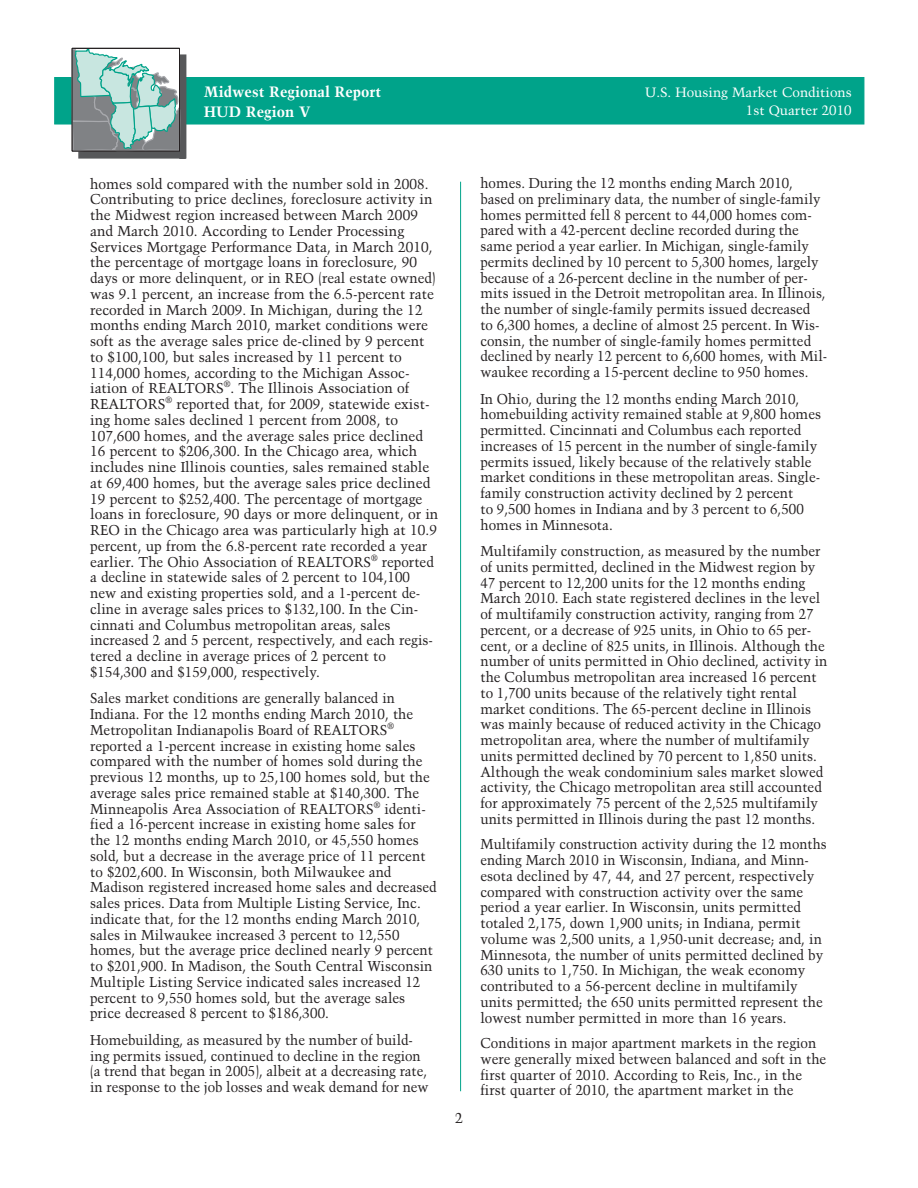
<style>
.page{position:relative;width:918px;height:1188px;background:#fff}
.page>*{position:absolute;margin:0;border:0;box-sizing:border-box;transform-origin:0 0}
.t1{font:700 15px "Trump Mediaeval";color:#fff}
.CM48{font:14.25px/15.8px "Trump Mediaeval";color:#231f20}
.CM48-2{font:14.25px/15.8px "Trump Mediaeval";color:#231f20;scale:.95 1}
.CM48-3{font:14.25px/15.8px "Trump Mediaeval";color:#231f20;scale:.93 1}
.Default{font:14.25px/15.8px "Trump Mediaeval";color:#231f20;scale:.94 1}
.CM1{font:14.25px/15.8px "Trump Mediaeval";color:#231f20;scale:.93 1}
.CM1-2{font:14.25px/15.8px "Trump Mediaeval";color:#231f20;scale:.95 1}
.t2{font:13.5px "Trump Mediaeval";color:#fff}
</style>
<div class="page">
<div style="left:54px;top:77px;width:810px;height:47px;background:#00a38a"></div>
<svg style="left:72px;top:47px;width:115px;height:112px;background:#9bb1af"></svg>
<hr style="left:460px;top:182px;width:1px;height:909px;background:#00a38a">
<p class="t1" style="left:204px;top:83px;width:179px">Midwest Regional Report</p>
<p class="t1" style="left:204px;top:102px;width:108px">HUD Region V</p>
<p class="t2" style="left:645px;top:84px;width:208px">U.S. Housing Market Conditions</p>
<p class="t2" style="left:746px;top:102px;width:107px">1st Quarter 2010</p>
<p class="CM48" style="left:90px;top:176px;width:350px">homes sold compared with the number sold in 2008.<br>Contributing to price declines, foreclosure activity in the Midwest region increased between March 2009 and March 2010. According to Lender Processing Services Mortgage Performance Data, in March 2010, the percentage of mortgage loans in foreclosure, 90 days or more delinquent, or in REO (real estate owned) was 9.1 percent, an increase from the 6.5-percent rate recorded in March 2009. In Michigan, during the 12 months ending March 2010, market conditions were soft as the average sales price de-clined by 9 percent to $100,100, but sales increased by 11 percent to 114,000 homes, according to the Michigan Assoc&shy;iation of REALTORS<sup>®</sup>. The Illinois Association of REALTORS<sup>®</sup> reported that, for 2009, statewide exist&shy;ing home sales declined 1 percent from 2008, to 107,600 homes, and the average sales price declined 16 percent to $206,300. In the Chicago area, which includes nine Illinois counties, sales remained stable at 69,400 homes, but the average sales price declined 19 percent to $252,400. The percentage of mortgage loans in foreclosure, 90 days or more delinquent, or in REO in the Chicago area was particularly high at 10.9 percent, up from the 6.8-percent rate recorded a year earlier. The Ohio Association of REALTORS<sup>®</sup> reported a decline in statewide sales of 2 percent to 104,100 new and existing properties sold, and a 1-percent de&shy;cline in average sales prices to $132,100. In the Cin&shy;cinnati and Columbus metropolitan areas, sales increased 2 and 5 percent, respectively, and each regis&shy;tered a decline in average prices of 2 percent to $154,300 and $159,000, respectively.</p>
<p class="CM48-3" style="left:90px;top:690px;width:374px">Sales market conditions are generally balanced in Indiana. For the 12 months ending March 2010, the Metropolitan Indianapolis Board of REALTORS<sup>® </sup>reported a 1-percent increase in existing home sales compared with the number of homes sold during the previous 12 months, up to 25,100 homes sold, but the average sales price remained stable at $140,300. The Minneapolis Area Association of REALTORS<sup>®</sup> identi&shy;fied a 16-percent increase in existing home sales for the 12 months ending March 2010, or 45,550 homes sold, but a decrease in the average price of 11 percent to $202,600. In Wisconsin, both Milwaukee and Madison registered increased home sales and decreased sales prices. Data from Multiple Listing Service, Inc. indicate that, for the 12 months ending March 2010, sales in Milwaukee increased 3 percent to 12,550 homes, but the average price declined nearly 9 percent to $201,900. In Madison, the South Central Wisconsin Multiple Listing Service indicated sales increased 12 percent to 9,550 homes sold, but the average sales price decreased 8 percent to $186,300.</p>
<p class="Default" style="left:90px;top:1032px;width:362px">Homebuilding, as measured by the number of build&shy;ing permits issued, continued to decline in the region (a trend that began in 2005), albeit at a decreasing rate, in response to the job losses and weak demand for new</p>
<p class="CM48" style="left:455px;top:1110px;width:9px">2</p>
<p class="Default" style="left:480px;top:175px;width:370px">homes. During the 12 months ending March 2010, based on preliminary data, the number of single-family homes permitted fell 8 percent to 44,000 homes com&shy;pared with a 42-percent decline recorded during the same period a year earlier. In Michigan, single-family permits declined by 10 percent to 5,300 homes, largely because of a 26-percent decline in the number of per&shy;mits issued in the Detroit metropolitan area. In Illinois, the number of single-family permits issued decreased<br>to 6,300 homes, a decline of almost 25 percent. In Wis&shy;consin, the number of single-family homes permitted declined by nearly 12 percent to 6,600 homes, with Mil&shy;waukee recording a 15-percent decline to 950 homes.</p>
<p class="CM48-2" style="left:480px;top:391px;width:360px">In Ohio, during the 12 months ending March 2010, homebuilding activity remained stable at 9,800 homes permitted. Cincinnati and Columbus each reported increases of 15 percent in the number of single-family permits issued, likely because of the relatively stable market conditions in these metropolitan areas. Single&shy;family construction activity declined by 2 percent<br>to 9,500 homes in Indiana and by 3 percent to 6,500 homes in Minnesota.</p>
<p class="CM48-2" style="left:480px;top:543px;width:367px">Multifamily construction, as measured by the number of units permitted, declined in the Midwest region by 47 percent to 12,200 units for the 12 months ending March 2010. Each state registered declines in the level of multifamily construction activity, ranging from 27 percent, or a decrease of 925 units, in Ohio to 65 per&shy;cent, or a decline of 825 units, in Illinois. Although the number of units permitted in Ohio declined, activity in the Columbus metropolitan area increased 16 percent to 1,700 units because of the relatively tight rental market conditions. The 65-percent decline in Illinois was mainly because of reduced activity in the Chicago metropolitan area, where the number of multifamily units permitted declined by 70 percent to 1,850 units.<br>Although the weak condominium sales market slowed activity, the Chicago metropolitan area still accounted for approximately 75 percent of the 2,525 multifamily units permitted in Illinois during the past 12 months.</p>
<p class="CM1" style="left:480px;top:836px;width:374px">Multifamily construction activity during the 12 months ending March 2010 in Wisconsin, Indiana, and Minn&shy;esota declined by 47, 44, and 27 percent, respectively compared with construction activity over the same period a year earlier. In Wisconsin, units permitted totaled 2,175, down 1,900 units; in Indiana, permit volume was 2,500 units, a 1,950-unit decrease; and, in Minnesota, the number of units permitted declined by 630 units to 1,750. In Michigan, the weak economy contributed to a 56-percent decline in multifamily units permitted; the 650 units permitted represent the lowest number permitted in more than 16 years.</p>
<p class="CM1-2" style="left:480px;top:1035px;width:366px">Conditions in major apartment markets in the region were generally mixed between balanced and soft in the first quarter of 2010. According to Reis, Inc., in the first quarter of 2010, the apartment market in the</p>
</div>
